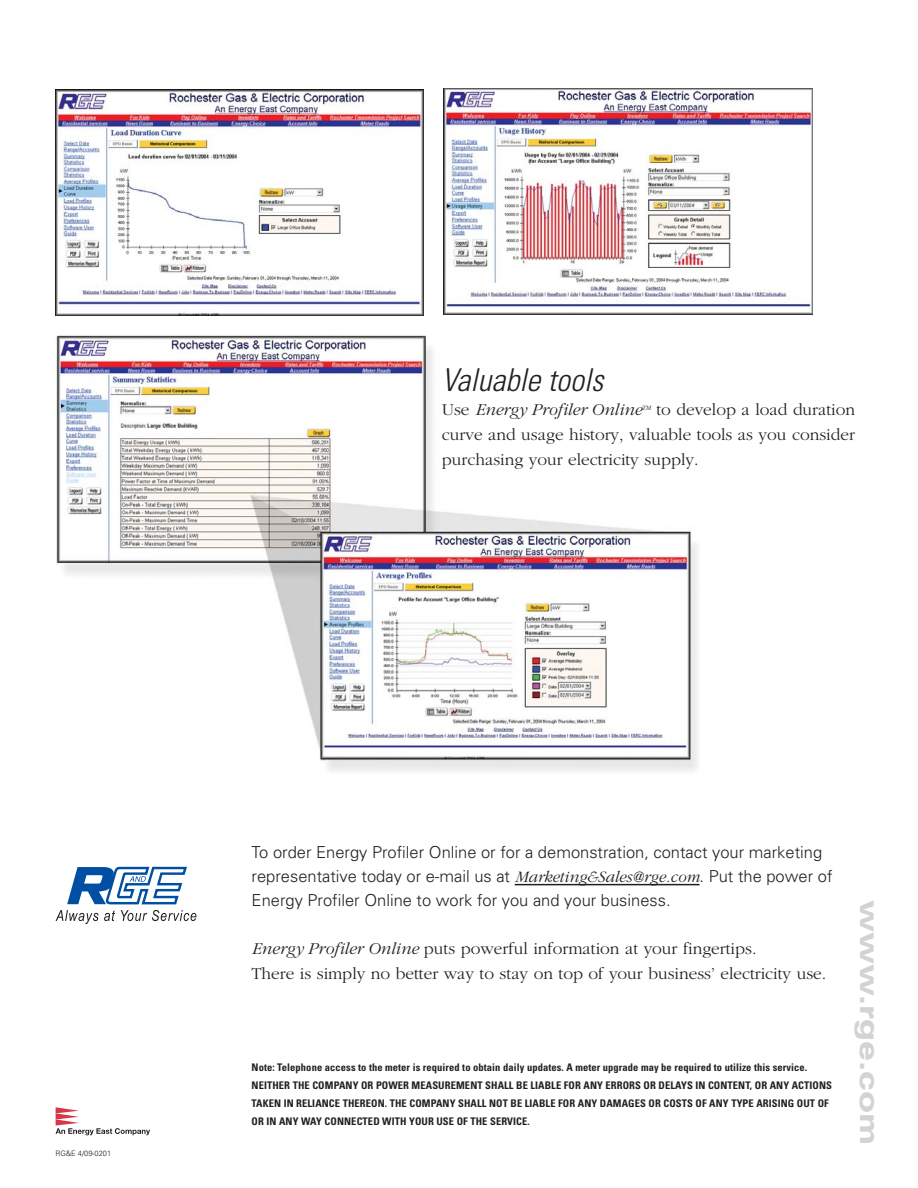
<style>
.page{position:relative;width:918px;height:1188px;background:#fff}
.page>*{position:absolute;margin:0;border:0;box-sizing:border-box;transform-origin:0 0}
.t1{font:italic 300 condensed 31.5px "Univers";color:#231f20}
.t2{font:900 expanded 27px "Univers";color:#d1d3d4}
.t3{font:300 17.25px/24.8px "Garamond";color:#231f20;text-align:justify}
.t4{font:italic 300 17.25px "Garamond";color:#231f20}
.t5{font:300 16.5px/24px "Univers";color:#231f20}
.t6{font:700 condensed 10.5px/18px "Univers";letter-spacing:.01em;color:#231f20}
.t7{font:300 7.5px "Univers";color:#231f20}
.t8{font:italic 300 6.75px "Garamond";color:#231f20}
.s1{font-style:normal}
.s2{font-family:"Garamond";font-style:italic}
.s3{font-style:italic}
</style>
<div class="page">
<svg style="left:56px;top:1107px;width:94px;height:28px"></svg>
<img style="left:56px;top:335px;width:642px;height:436px">
<img style="left:56px;top:89px;width:368px;height:226px">
<img style="left:443px;top:89px;width:370px;height:225px">
<hr style="left:515px;top:883px;width:135px;height:2px;background:#231f20">
<hr style="left:650px;top:883px;width:50px;height:2px;background:#231f20">
<svg style="left:56px;top:866px;width:140px;height:57px"></svg>
<h1 class="t1" style="left:442px;top:368px;width:169px">Valuable tools</h1>
<h3 class="t4" style="left:442px;top:403px;width:201px"><span class="s1">Use</span> Energy Profiler Online</h3>
<p class="t8" style="left:642px;top:405px;width:11px">TM</p>
<h3 class="t3" style="left:442px;top:398px;width:415px;text-indent:214px">to develop a load duration curve and usage history, valuable tools as you consider purchasing your electricity supply.</h3>
<p class="t7" style="left:55px;top:1149px;width:57px">RG&amp;E 4/09-0201</p>
<h3 class="t5" style="left:252px;top:840px;width:582px">To order Energy Profiler Online or for a demonstration, contact your marketing representative today or e-mail us at <span class="s2">Marketing&amp;Sales@rge.com</span>. Put the power of<br>Energy Profiler Online to work for you and your business.</h3>
<h3 class="t3" style="left:252px;top:937px;width:576px"><span class="s3">Energy Profiler Online</span> puts powerful information at your fingertips.<br>There is simply no better way to stay on top of your business’ electricity use.</h3>
<p class="t6" style="left:252px;top:1058px;width:582px">Note: Telephone access to the meter is required to obtain daily updates. A meter upgrade may be required to utilize this service.<br>NEITHER THE COMPANY OR POWER MEASUREMENT SHALL BE LIABLE FOR ANY ERRORS OR DELAYS IN CONTENT, OR ANY ACTIONS TAKEN IN RELIANCE THEREON. THE COMPANY SHALL NOT BE LIABLE FOR ANY DAMAGES OR COSTS OF ANY TYPE ARISING OUT OF OR IN ANY WAY CONNECTED WITH YOUR USE OF THE SERVICE.</p>
<h2 class="t2" style="left:882px;top:900px;width:246px;rotate:90deg">www.rge.com</h2>
</div>
